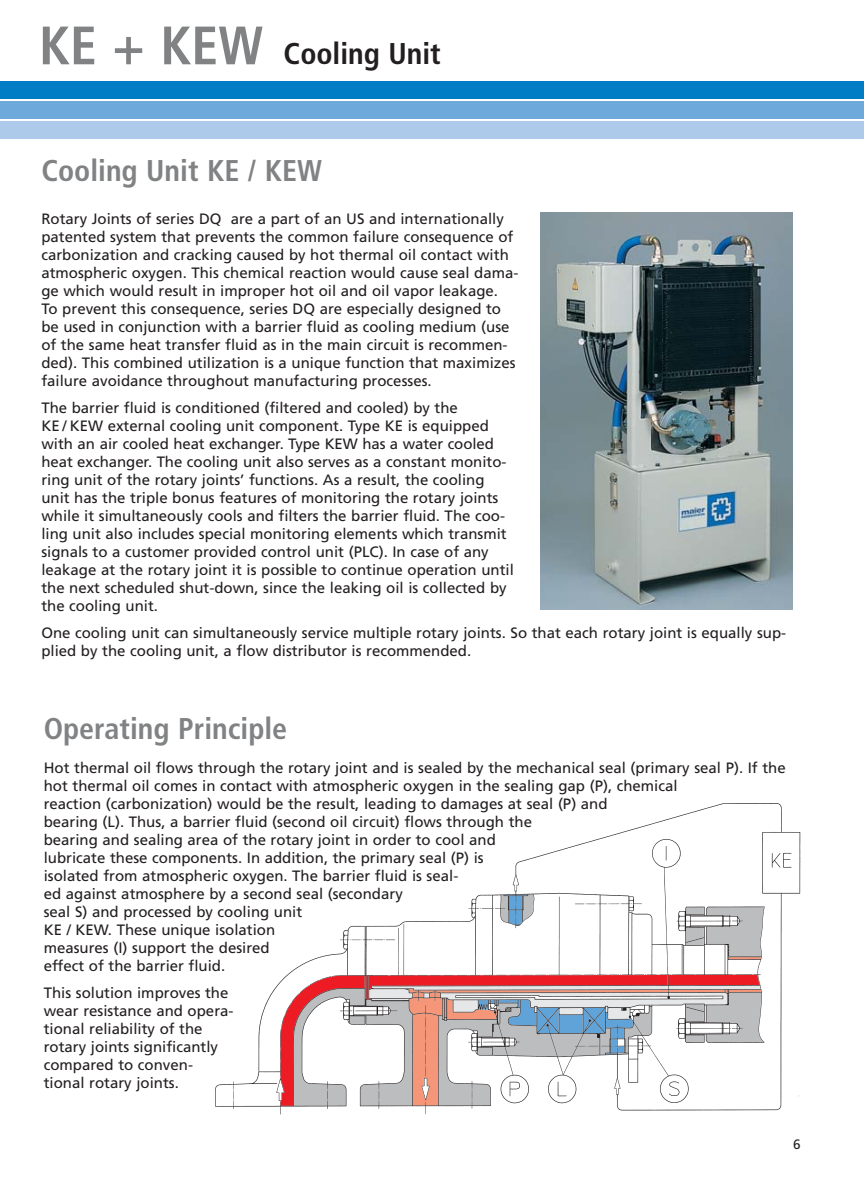
<style>
.page{position:relative;width:864px;height:1191px;background:#fff}
.page>*{position:absolute;margin:0;border:0;box-sizing:border-box;transform-origin:0 0}
.t1{font:700 condensed 30px "Frutiger";color:#808284}
.t2{font:700 condensed 30px "Frutiger";color:#231f20}
.t3{font:15px/18px "Frutiger";color:#231f20}
.t4{font:13.5px "Frutiger";color:#231f20}
.s1{font-size:54px;color:#808284}
</style>
<div class="page">
<div style="left:0;top:81px;width:863px;height:18px;background:#007dc5"></div>
<div style="left:0;top:101px;width:863px;height:18px;background:#6ea9db"></div>
<div style="left:0;top:121px;width:863px;height:18px;background:#adcaea"></div>
<img style="left:215px;top:803px;width:586px;height:312px">
<img style="left:540px;top:212px;width:252px;height:398px">
<h1 class="t2" style="left:39px;top:42px;width:403px"><span class="s1">KE + KEW</span> Cooling Unit</h1>
<h1 class="t1" style="left:41px;top:159px;width:282px">Cooling Unit KE / KEW</h1>
<p class="t3" style="left:41px;top:211px;width:478px">Rotary Joints of series DQ are a part of an US and internationally patented system that prevents the common failure consequence of carbonization and cracking caused by hot thermal oil contact with atmospheric oxygen. This chemical reaction would cause seal dama&shy;ge which would result in improper hot oil and oil vapor leakage.<br>To prevent this consequence, series DQ are especially designed to be used in conjunction with a barrier fluid as cooling medium (use of the same heat transfer fluid as in the main circuit is recommen&shy;ded). This combined utilization is a unique function that maximizes failure avoidance throughout manufacturing processes.</p>
<p class="t3" style="left:41px;top:400px;width:474px">The barrier fluid is conditioned (filtered and cooled) by the<br>KE / KEW external cooling unit component. Type KE is equipped with an air cooled heat exchanger. Type KEW has a water cooled heat exchanger. The cooling unit also serves as a constant monito&shy;ring unit of the rotary joints’ functions. As a result, the cooling unit has the triple bonus features of monitoring the rotary joints while it simultaneously cools and filters the barrier fluid. The coo&shy;ling unit also includes special monitoring elements which transmit signals to a customer provided control unit (PLC). In case of any leakage at the rotary joint it is possible to continue operation until the next scheduled shut-down, since the leaking oil is collected by the cooling unit.</p>
<p class="t3" style="left:41px;top:625px;width:746px">One cooling unit can simultaneously service multiple rotary joints. So that each rotary joint is equally sup&shy;plied by the cooling unit, a flow distributor is recommended.</p>
<h1 class="t1" style="left:44px;top:716px;width:245px">Operating Principle</h1>
<p class="t3" style="left:44px;top:760px;width:743px">Hot thermal oil flows through the rotary joint and is sealed by the mechanical seal (primary seal P). If the hot thermal oil comes in contact with atmospheric oxygen in the sealing gap (P), chemical<br>reaction (carbonization) would be the result, leading to damages at seal (P) and<br>bearing (L). Thus, a barrier fluid (second oil circuit) flows through the<br>bearing and sealing area of the rotary joint in order to cool and<br>lubricate these components. In addition, the primary seal (P) is<br>isolated from atmospheric oxygen. The barrier fluid is seal-<br>ed against atmosphere by a second seal (secondary<br>seal S) and processed by cooling unit<br>KE / KEW. These unique isolation<br>measures (I) support the desired<br>effect of the barrier fluid.</p>
<p class="t3" style="left:44px;top:985px;width:191px">This solution improves the wear resistance and opera&shy;tional reliability of the rotary joints significantly compared to conven&shy;tional rotary joints.</p>
<p class="t4" style="left:793px;top:1139px;width:9px">6</p>
</div>
